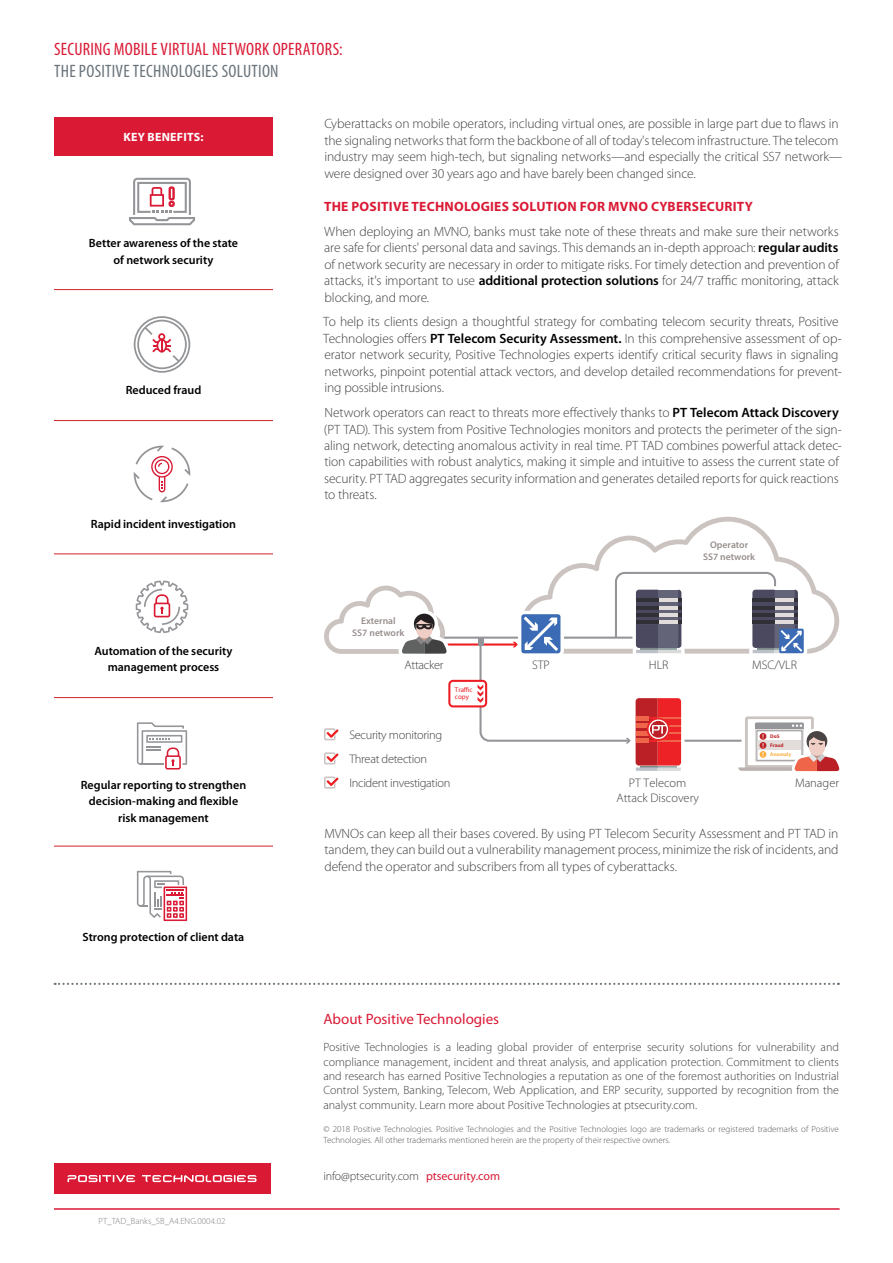
<style>
.page{position:relative;width:893px;height:1263px;background:#fff}
.page>*{position:absolute;margin:0;border:0;box-sizing:border-box;transform-origin:0 0}
.t1{font:condensed 18px "Myriad Pro";letter-spacing:.015em;color:#da1a35}
.t2{font:condensed 18px "Myriad Pro";letter-spacing:.015em;color:#6a747b}
.t3{font:15px "Myriad Pro";color:#da1a35}
.t4{font:300 13.5px/16.5px "Myriad Pro";letter-spacing:-.01em;color:#414042}
.t5{font:700 13.5px "Myriad Pro";letter-spacing:.02em;color:#da1a35}
.t6{font:300 12.45px "Myriad Pro";letter-spacing:-.025em;color:#414042}
.t7{font:300 12.45px/14.9px "Myriad Pro";color:#414042;text-align:center}
.t8{font:300 12px/14.4px "Myriad Pro";color:#414042;text-align:justify}
.t9{font:600 12px/16.5px "Myriad Pro";color:#000;text-align:center}
.t10{font:700 12px "Myriad Pro";letter-spacing:.02em;color:#fff}
.t11{font:600 9.6px/11.6px "Myriad Pro";color:#978e8c;text-align:center}
.t12{font:300 9px/10.8px "Myriad Pro";color:#58595b}
.t13{font:300 9px "Myriad Pro";color:#808285}
.t14{font:6.9px/6.9px "Myriad Pro";color:#ed1d24}
.t15{font:700 5.25px/8.9px "Myriad Pro";color:#bc2327}
.t16{font:700 5.25px "Myriad Pro";color:#faaf42}
.s1{font-weight:600;color:#000}
.s2{font-weight:400;color:#da1a35}
</style>
<div class="page">
<div style="left:54px;top:117px;width:219px;height:38px;background:#da1a35"></div>
<hr style="left:54px;top:289px;width:219px;height:1px;background:#d0202e">
<hr style="left:54px;top:420px;width:219px;height:1px;background:#d0202e">
<hr style="left:54px;top:553px;width:219px;height:1px;background:#d0202e">
<hr style="left:54px;top:697px;width:219px;height:1px;background:#d0202e">
<hr style="left:54px;top:846px;width:219px;height:1px;background:#d0202e">
<svg style="left:129px;top:178px;width:66px;height:47px"></svg>
<svg style="left:134px;top:316px;width:56px;height:57px"></svg>
<svg style="left:134px;top:446px;width:56px;height:56px"></svg>
<svg style="left:136px;top:580px;width:52px;height:53px"></svg>
<svg style="left:137px;top:722px;width:50px;height:47px"></svg>
<svg style="left:137px;top:871px;width:50px;height:50px"></svg>
<hr style="left:54px;top:1208px;width:786px;height:2px;background:#da1a35">
<div style="left:54px;top:1163px;width:216px;height:31px;background:#da1a35"></div>
<svg style="left:67px;top:1175px;width:190px;height:7px"></svg>
<svg style="left:55px;top:983px;width:784px;height:2px"></svg>
<svg style="left:324px;top:517px;width:516px;height:271px"></svg>
<h1 class="t1" style="left:54px;top:39px;width:290px">SECURING MOBILE VIRTUAL NETWORK OPERATORS:</h1>
<h1 class="t2" style="left:54px;top:62px;width:226px">THE POSITIVE TECHNOLOGIES SOLUTION</h1>
<p class="t10" style="left:123px;top:130px;width:82px">KEY BENEFITS:</p>
<p class="t9" style="left:89px;top:235px;width:151px">Better awareness of the state of network security</p>
<p class="t9" style="left:126px;top:382px;width:77px">Reduced fraud</p>
<p class="t9" style="left:91px;top:516px;width:147px">Rapid incident investigation</p>
<p class="t9" style="left:94px;top:643px;width:140px">Automation of the security management process</p>
<p class="t9" style="left:81px;top:777px;width:167px">Regular reporting to strengthen decision-making and flexible risk management</p>
<p class="t9" style="left:83px;top:929px;width:163px">Strong protection of client data</p>
<p class="t13" style="left:99px;top:1215px;width:128px">PT_TAD_Banks_SB_A4.ENG.0004.02</p>
<p class="t4" style="left:324px;top:116px;width:519px">Cyberattacks on mobile operators, including virtual ones, are possible in large part due to flaws in the signaling networks that form the backbone of all of today's telecom infrastructure. The telecom industry may seem high-tech, but signaling networks—and especially the critical SS7 network— were designed over 30 years ago and have barely been changed since.</p>
<p class="t5" style="left:324px;top:199px;width:430px">THE POSITIVE TECHNOLOGIES SOLUTION FOR MVNO CYBERSECURITY</p>
<p class="t4" style="left:324px;top:223px;width:516px;text-align:justify">When deploying an MVNO, banks must take note of these threats and make sure their networks are safe for clients' personal data and savings. This demands an in-depth approach: <span class="s1">regular audits </span>of network security are necessary in order to mitigate risks. For timely detection and prevention of attacks, it's important to use <span class="s1">additional protection solutions</span> for 24/7 traffic monitoring, attack blocking, and more.</p>
<p class="t4" style="left:323px;top:314px;width:520px">To help its clients design a thoughtful strategy for combating telecom security threats, Positive Technologies offers <span class="s1">PT Telecom Security Assessment.</span> In this comprehensive assessment of op&shy;erator network security, Positive Technologies experts identify critical security flaws in signaling networks, pinpoint potential attack vectors, and develop detailed recommendations for prevent&shy;ing possible intrusions.</p>
<p class="t4" style="left:324px;top:404px;width:519px">Network operators can react to threats more effectively thanks to <span class="s1">PT Telecom Attack Discovery </span>(PT TAD). This system from Positive Technologies monitors and protects the perimeter of the sign&shy;aling network, detecting anomalous activity in real time. PT TAD combines powerful attack detec&shy;tion capabilities with robust analytics, making it simple and intuitive to assess the current state of security. PT TAD aggregates security information and generates detailed reports for quick reactions to threats.</p>
<p class="t11" style="left:352px;top:615px;width:54px">External<br>SS7 network</p>
<p class="t6" style="left:405px;top:658px;width:40px">Attacker</p>
<p class="t14" style="left:455px;top:686px;width:19px">Traffic copy</p>
<p class="t6" style="left:349px;top:728px;width:94px">Security monitoring</p>
<p class="t6" style="left:349px;top:776px;width:102px">Incident investigation</p>
<p class="t6" style="left:349px;top:752px;width:79px">Threat detection</p>
<p class="t11" style="left:703px;top:539px;width:54px">Operator<br>SS7 network</p>
<p class="t6" style="left:532px;top:658px;width:19px">STP</p>
<p class="t6" style="left:649px;top:658px;width:21px">HLR</p>
<p class="t6" style="left:752px;top:658px;width:47px">MSC/VLR</p>
<p class="t7" style="left:616px;top:776px;width:84px">PT Telecom<br>Attack Discovery</p>
<p class="t15" style="left:770px;top:732px;width:15px">DoS<br>Fraud</p>
<p class="t16" style="left:770px;top:751px;width:22px">Anomaly</p>
<p class="t7" style="left:795px;top:776px;width:46px">Manager</p>
<p class="t4" style="left:324px;top:825px;width:516px;text-align:justify">MVNOs can keep all their bases covered. By using PT Telecom Security Assessment and PT TAD in tandem, they can build out a vulnerability management process, minimize the risk of incidents, and defend the operator and subscribers from all types of cyberattacks.</p>
<p class="t3" style="left:323px;top:1011px;width:177px">About Positive Technologies</p>
<p class="t8" style="left:323px;top:1040px;width:517px">Positive Technologies is a leading global provider of enterprise security solutions for vulnerability and compliance management, incident and threat analysis, and application protection. Commitment to clients and research has earned Positive Technologies a reputation as one of the foremost authorities on Industrial Control System, Banking, Telecom, Web Application, and ERP security, supported by recognition from the analyst community. Learn more about Positive Technologies at ptsecurity.com.</p>
<p class="t12" style="left:323px;top:1124px;width:517px">© 2018 Positive Technologies. Positive Technologies and the Positive Technologies logo are trademarks or registered trademarks of Positive<br>Technologies. All other trademarks mentioned herein are the property of their respective owners.</p>
<p class="t8" style="left:323px;top:1169px;width:178px">info@ptsecurity.com <span class="s2">ptsecurity.com</span></p>
</div>
